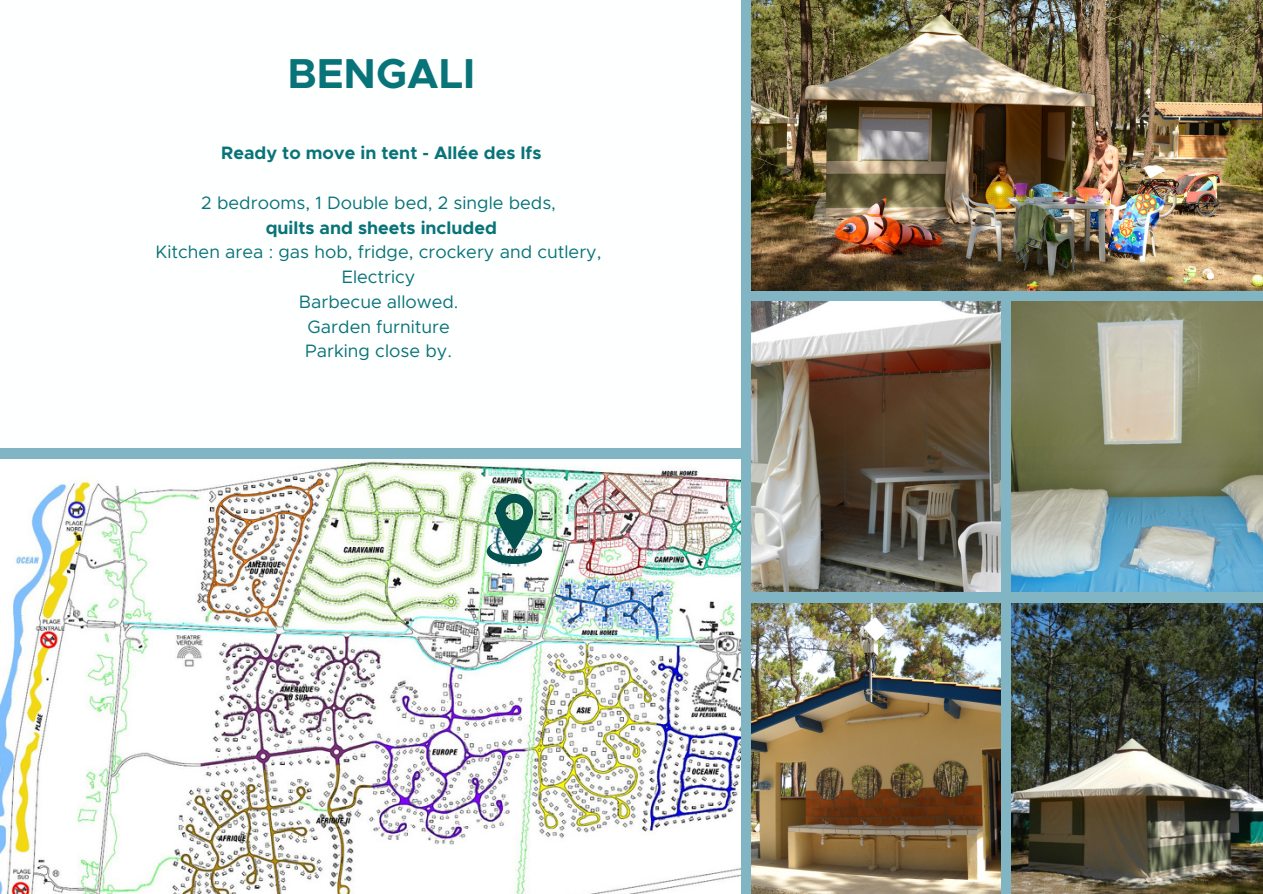
<style>
.page{position:relative;width:1263px;height:894px;background:#fff}
.page>*{position:absolute;margin:0;border:0;box-sizing:border-box;transform-origin:0 0}
.t1{font:700 42px "Metropolis";color:#087378}
.t2{font:18px "Metropolis";color:#087378}
.t3{font:700 18px "Metropolis";color:#087378}
</style>
<div class="page">
<div style="left:0;top:0;width:1263px;height:893px;background:#82b5c4"></div>
<div style="left:0;top:0;width:741px;height:448px;background:#feffff"></div>
<img style="left:0;top:459px;width:741px;height:434px">
<img style="left:751px;top:0;width:512px;height:290px">
<img style="left:751px;top:301px;width:250px;height:290px">
<img style="left:1012px;top:301px;width:251px;height:290px">
<img style="left:751px;top:603px;width:250px;height:290px">
<img style="left:1012px;top:603px;width:250px;height:290px">
<img style="left:487px;top:493px;width:55px;height:70px">
<p class="t1" style="left:287px;top:55px;width:189px">BENGALI</p>
<p class="t3" style="left:221px;top:145px;width:322px">Ready to move in tent - Allée des Ifs</p>
<p class="t2" style="left:201px;top:194px;width:356px">2 bedrooms, 1 Double bed, 2 single beds,</p>
<p class="t3" style="left:266px;top:219px;width:233px">quilts and sheets included</p>
<p class="t2" style="left:156px;top:244px;width:448px">Kitchen area : gas hob, fridge, crockery and cutlery,</p>
<p class="t2" style="left:342px;top:269px;width:75px">Electricy</p>
<p class="t2" style="left:299px;top:293px;width:161px">Barbecue allowed.</p>
<p class="t2" style="left:308px;top:318px;width:144px">Garden furniture</p>
<p class="t2" style="left:305px;top:343px;width:148px">Parking close by.</p>
</div>
